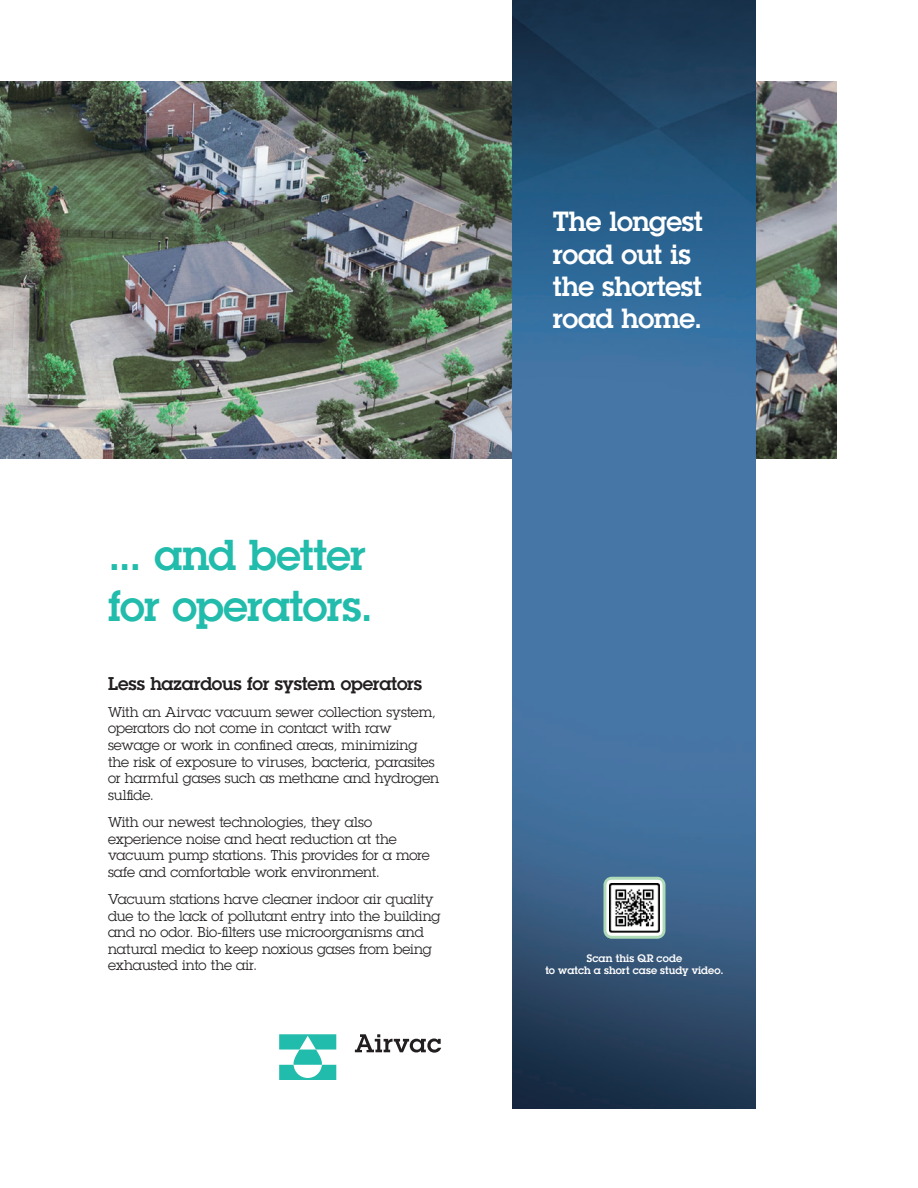
<style>
.page{position:relative;width:918px;height:1188px;background:#fff}
.page>*{position:absolute;margin:0;border:0;box-sizing:border-box;transform-origin:0 0}
.t1{font:600 42px/50.4px "Lubalin Graph Std";letter-spacing:-.015em;color:#22bcac}
.t2{font:600 27px/32.4px "Lubalin Graph Std";letter-spacing:-.015em;color:#fff}
.t3{font:600 18px "Lubalin Graph Std";letter-spacing:-.01em;color:#231f20}
.t4{font:13.8px/16.5px "Lubalin Graph Std";letter-spacing:-.005em;color:#231f20}
.t5{font:600 10.5px "Lubalin Graph Std";letter-spacing:.01em;color:#fff}
</style>
<div class="page">
<img style="left:0;top:81px;width:837px;height:378px">
<img style="left:513px;top:0;width:243px;height:1108px">
<svg style="left:355px;top:1034px;width:86px;height:19px"></svg>
<svg style="left:279px;top:1034px;width:57px;height:46px"></svg>
<div style="left:604px;top:877px;width:61px;height:62px;border:3px solid #afdab8;border-radius:7px"></div>
<svg style="left:607px;top:880px;width:55px;height:55px"></svg>
<img style="left:610px;top:883px;width:49px;height:49px">
<p class="t1" style="left:108px;top:530px;width:267px">... and better for operators.</p>
<p class="t3" style="left:108px;top:671px;width:316px">Less hazardous for system operators</p>
<p class="t4" style="left:108px;top:704px;width:333px">With an Airvac vacuum sewer collection system, operators do not come in contact with raw sewage or work in confined areas, minimizing the risk of exposure to viruses, bacteria, parasites or harmful gases such as methane and hydrogen sulfide.</p>
<p class="t4" style="left:108px;top:814px;width:323px">With our newest technologies, they also experience noise and heat reduction at the vacuum pump stations. This provides for a more safe and comfortable work environment.</p>
<p class="t4" style="left:108px;top:891px;width:334px">Vacuum stations have cleaner indoor air quality due to the lack of pollutant entry into the building and no odor. Bio-filters use microorganisms and natural media to keep noxious gases from being exhausted into the air.</p>
<p class="t2" style="left:553px;top:205px;width:152px">The longest road out is the shortest road home.</p>
<p class="t5" style="left:587px;top:951px;width:97px">Scan this QR code</p>
<p class="t5" style="left:545px;top:963px;width:180px">to watch a short case study video.</p>
</div>
